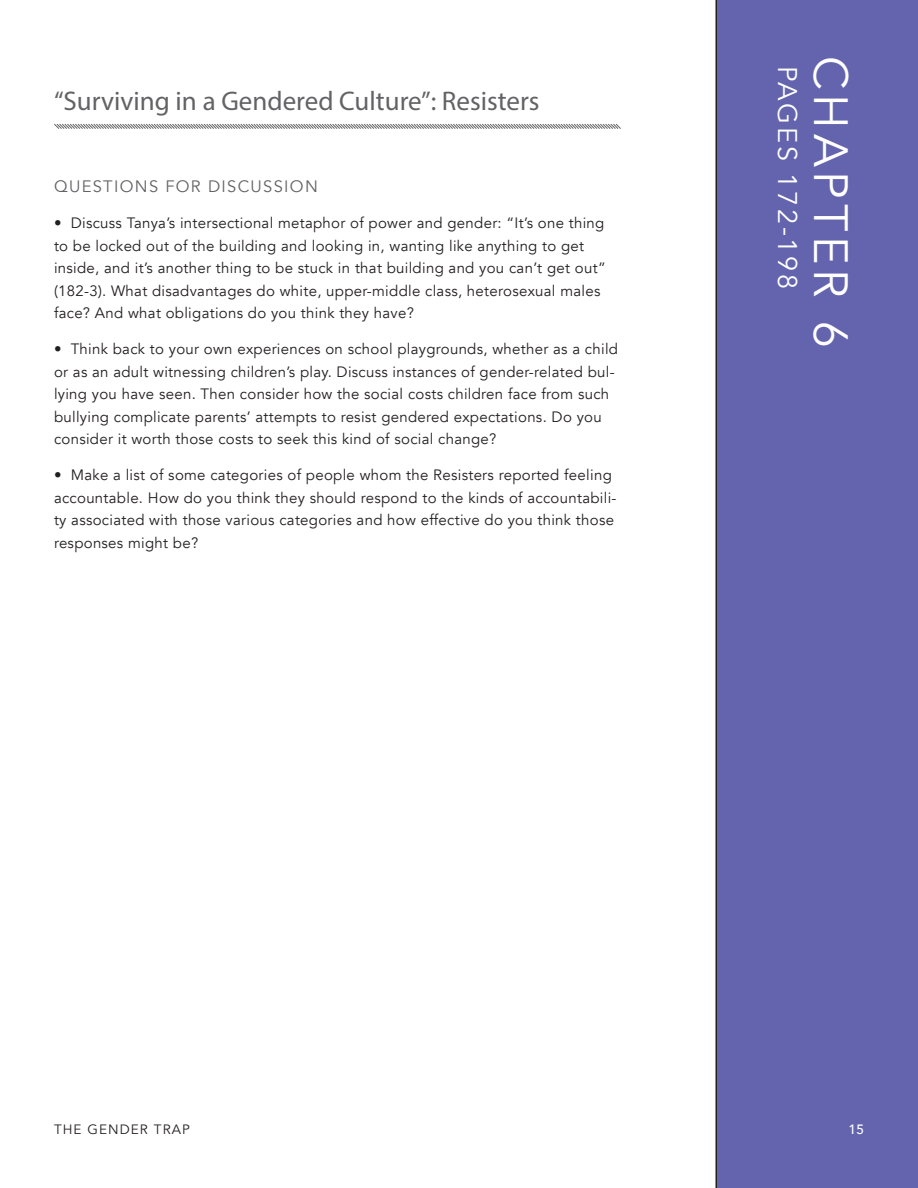
<style>
.page{position:relative;width:918px;height:1188px;background:#fff}
.page>*{position:absolute;margin:0;border:0;box-sizing:border-box;transform-origin:0 0}
.t1{font:48px "Avenir";letter-spacing:.1em;color:#fff}
.t2{font:27px "Myriad Pro";color:#636366}
.t3{font:27px "Avenir";letter-spacing:.1em;color:#fff}
.t4{font:16.5px "Avenir";letter-spacing:.08em;color:#636366}
.t5{font:15px/22.5px "Avenir";letter-spacing:.02em;color:#231f20}
.t6{font:13.5px "Avenir";letter-spacing:.08em;color:#231f20}
.t7{font:500 13.5px "Avenir";color:#fff}
</style>
<div class="page">
<svg style="left:54px;top:123px;width:567px;height:6px"></svg>
<div style="left:716px;top:0;width:202px;height:1188px;background:#6364ad"></div>
<h2 class="t2" style="left:54px;top:85px;width:487px">“Surviving in a Gendered Culture”: Resisters</h2>
<p class="t4" style="left:54px;top:176px;width:265px">QUESTIONS FOR DISCUSSION</p>
<p class="t5" style="left:54px;top:212px;width:553px">• Discuss Tanya’s intersectional metaphor of power and gender: “It’s one thing to be locked out of the building and looking in, wanting like anything to get inside, and it’s another thing to be stuck in that building and you can’t get out” (182-3). What disadvantages do white, upper-middle class, heterosexual males face? And what obligations do you think they have?</p>
<p class="t5" style="left:54px;top:338px;width:566px">• Think back to your own experiences on school playgrounds, whether as a child or as an adult witnessing children’s play. Discuss instances of gender-related bul&shy;lying you have seen. Then consider how the social costs children face from such bullying complicate parents’ attempts to resist gendered expectations. Do you consider it worth those costs to seek this kind of social change?</p>
<p class="t5" style="left:54px;top:464px;width:564px">• Make a list of some categories of people whom the Resisters reported feeling accountable. How do you think they should respond to the kinds of accountabili&shy;ty associated with those various categories and how effective do you think those responses might be?</p>
<h2 class="t3" style="left:804px;top:66px;width:225px;rotate:90deg">PAGES 172-198</h2>
<h1 class="t1" style="left:859px;top:56px;width:293px;rotate:90deg">CHAPTER 6</h1>
<p class="t6" style="left:54px;top:1121px;width:137px">THE GENDER TRAP</p>
<p class="t7" style="left:848px;top:1118px;width:17px">15</p>
</div>
